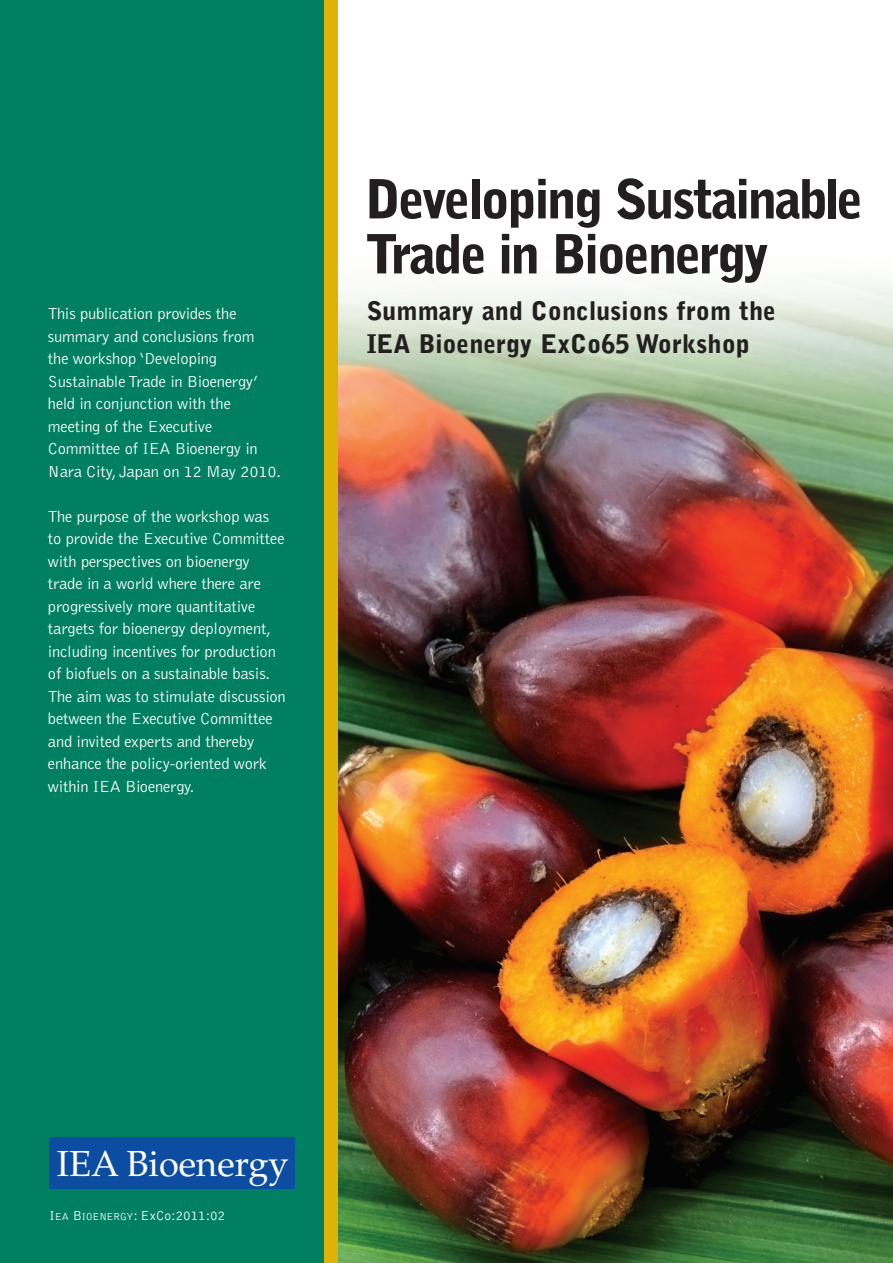
<style>
.page{position:relative;width:893px;height:1263px;background:#fff}
.page>*{position:absolute;margin:0;border:0;box-sizing:border-box;transform-origin:0 0}
.t1{font:900 53.55px/55.1px "Bell Gothic";letter-spacing:-.05em;color:#231f20}
.t2{font:36.15px "Palatino";color:#fff}
.t3{font:900 25.5px/33px "Bell Gothic";color:#231f20}
.t4{font:300 16.5px/22.5px "Bell Gothic";letter-spacing:-.01em;color:#fff}
.t5{font:300 13.5px "Bell Gothic";color:#fff}
.s1{font-size:10.5px}
</style>
<div class="page">
<img style="left:337px;top:0;width:556px;height:1263px">
<div style="left:0;top:0;width:327px;height:1263px;background:#008061"></div>
<div style="left:50px;top:1138px;width:245px;height:51px;background:#0d4da1"></div>
<div style="left:324px;top:0;width:13px;height:1263px;background:#deb308"></div>
<p class="t4" style="left:48px;top:304px;width:235px">This publication provides the summary and conclusions from<br>the workshop ‘Developing<br>Sustainable Trade in Bioenergy’ held in conjunction with the meeting of the Executive<br>Committee of IEA Bioenergy in<br>Nara City, Japan on 12 May 2010.</p>
<p class="t4" style="left:48px;top:506px;width:239px">The purpose of the workshop was to provide the Executive Committee with perspectives on bioenergy trade in a world where there are progressively more quantitative targets for bioenergy deployment, including incentives for production of biofuels on a sustainable basis.<br>The aim was to stimulate discussion between the Executive Committee and invited experts and thereby enhance the policy-oriented work within IEA Bioenergy.</p>
<h1 class="t1" style="left:365px;top:176px;width:500px">Developing Sustainable<br>Trade in Bioenergy</h1>
<h3 class="t3" style="left:367px;top:296px;width:411px">Summary and Conclusions from the<br>IEA Bioenergy ExCo65 Workshop</h3>
<h2 class="t2" style="left:57px;top:1149px;width:233px">IEA Bioenergy</h2>
<p class="t5" style="left:50px;top:1210px;width:177px">I<span class="s1">EA</span> B<span class="s1">IOENERGY</span>: ExCo:2011:02</p>
</div>
